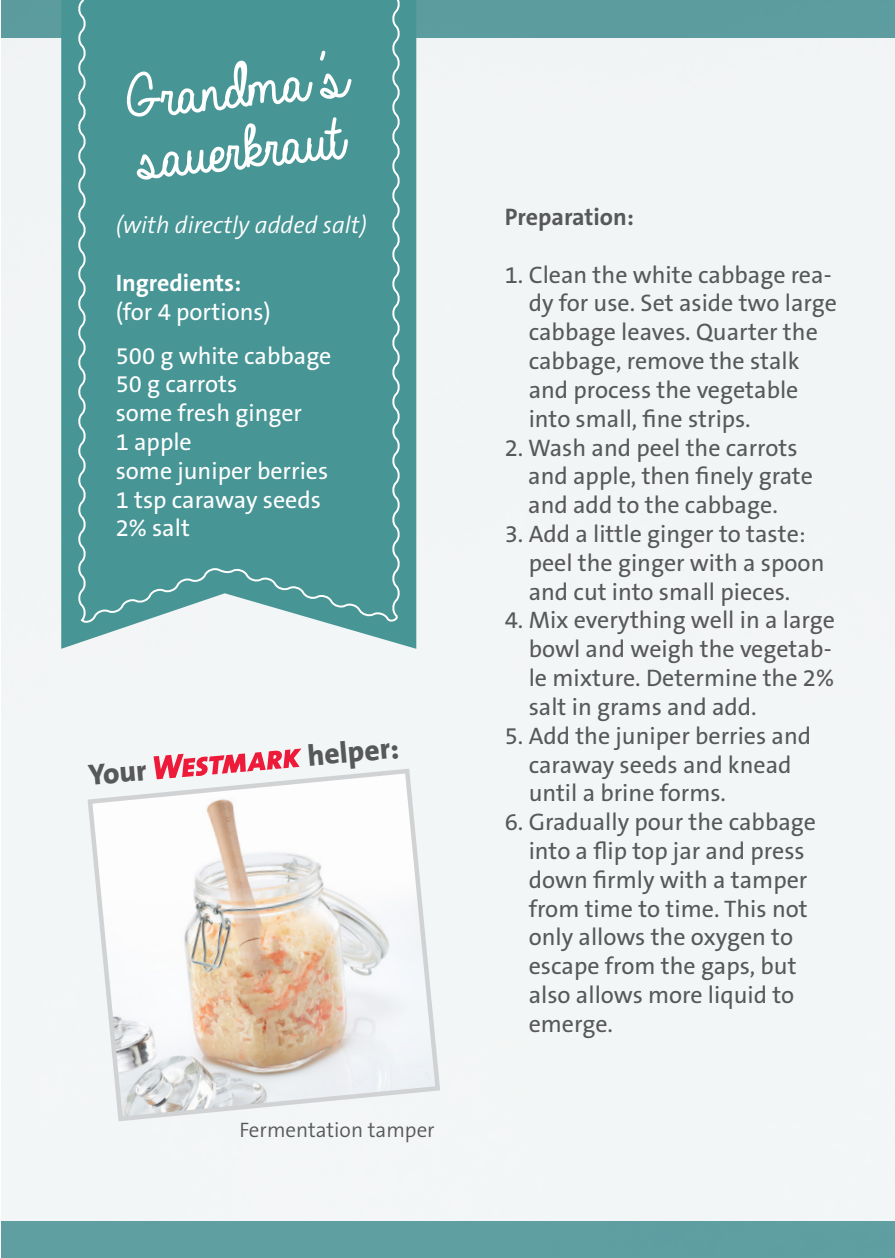
<style>
.page{position:relative;width:895px;height:1258px;background:#fff}
.page>*{position:absolute;margin:0;border:0;box-sizing:border-box;transform-origin:0 0}
.t1{font:66.6px/61.2px "Always In My Heart";color:#fff}
.t2{font:800 29.7px "The Sans B W8";color:#57585a}
.t3{font:24px/28.8px "The Sans B W5 Plain";color:#57585a}
.t4{font:24px "The Sans B W5 Plain";color:#fff}
.t5{font:italic 300 24px "The Sans B W4";color:#fff}
.t6{font:700 24px "The Sans B W7";color:#57585a}
.t7{font:700 24px "The Sans B W7";color:#fff}
.t8{font:300 21px "The Sans B W4";color:#57585a}
</style>
<div class="page">
<div style="left:2px;top:0;width:893px;height:1257px;background:#f3f5f6"></div>
<svg style="left:61px;top:0;width:355px;height:649px;fill:#489596"></svg>
<div style="left:76px;top:0;width:326px;height:626px;background:#489596"></div>
<svg style="left:154px;top:748px;width:147px;height:18px"></svg>
<svg style="left:85px;top:766px;width:358px;height:357px"></svg>
<p class="t1" style="left:108px;top:73px;width:227px;rotate:-6deg">Grandma‘s sauerkraut</p>
<p class="t5" style="left:116px;top:211px;width:253px">(with directly added salt)</p>
<p class="t7" style="left:116px;top:267px;width:127px">Ingredients:</p>
<p class="t4" style="left:116px;top:296px;width:157px">(for 4 portions)</p>
<p class="t4" style="left:116px;top:340px;width:217px">500 g white cabbage</p>
<p class="t4" style="left:116px;top:369px;width:123px">50 g carrots</p>
<p class="t4" style="left:116px;top:398px;width:188px">some fresh ginger</p>
<p class="t4" style="left:116px;top:426px;width:78px">1 apple</p>
<p class="t4" style="left:116px;top:455px;width:214px">some juniper berries</p>
<p class="t4" style="left:116px;top:484px;width:207px">1 tsp caraway seeds</p>
<p class="t4" style="left:116px;top:513px;width:76px">2% salt</p>
<p class="t2" style="left:87px;top:756px;width:60px;rotate:-5deg">Your</p>
<p class="t2" style="left:306px;top:736px;width:93px;rotate:-5deg">helper:</p>
<p class="t8" style="left:240px;top:1116px;width:197px">Fermentation tamper</p>
<p class="t6" style="left:505px;top:201px;width:131px">Preparation:</p>
<p class="t3" style="left:529px;top:260px;width:310px;text-indent:-24px">1. Clean the white cabbage rea&shy;dy for use. Set aside two large cabbage leaves. Quarter the cabbage, remove the stalk and process the vegetable into small, fine strips.</p>
<p class="t3" style="left:528px;top:433px;width:286px;text-indent:-23px">2. Wash and peel the carrots and apple, then finely grate and add to the cabbage.</p>
<p class="t3" style="left:529px;top:519px;width:297px;text-indent:-24px">3. Add a little ginger to taste: peel the ginger with a spoon and cut into small pieces.</p>
<p class="t3" style="left:529px;top:606px;width:308px;text-indent:-24px">4. Mix everything well in a large bowl and weigh the vegetab&shy;le mixture. Determine the 2% salt in grams and add.</p>
<p class="t3" style="left:529px;top:721px;width:284px;text-indent:-24px">5. Add the juniper berries and caraway seeds and knead until a brine forms.</p>
<p class="t3" style="left:529px;top:807px;width:289px;text-indent:-24px">6. Gradually pour the cabbage into a flip top jar and press down firmly with a tamper from time to time. This not only allows the oxygen to escape from the gaps, but also allows more liquid to emerge.</p>
</div>
